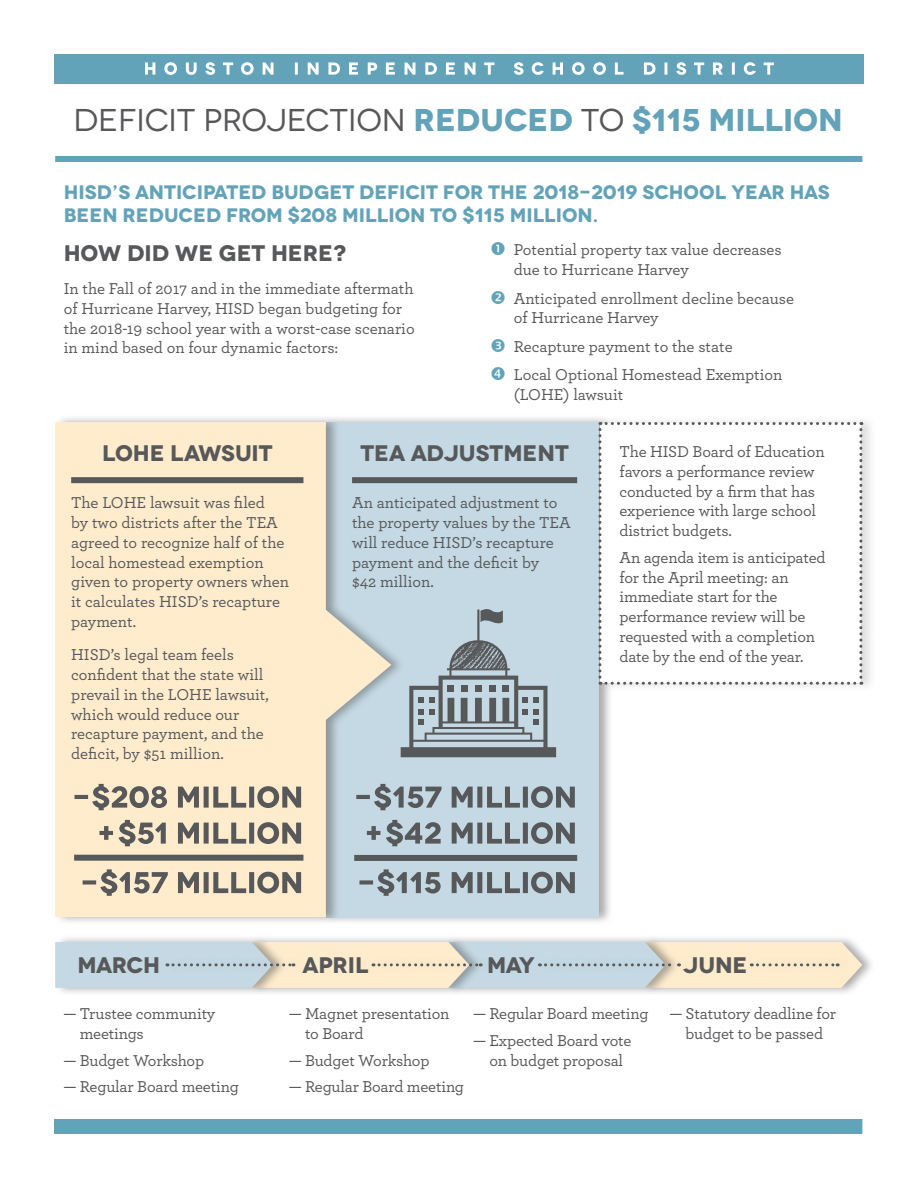
<style>
.page{position:relative;width:918px;height:1188px;background:#fff}
.page>*{position:absolute;margin:0;border:0;box-sizing:border-box;transform-origin:0 0}
.t1{font:31.5px "Novecentowide";letter-spacing:-.005em;color:#57585a}
.t2{font:700 22.5px "Novecentowide";color:#57585a}
.t3{font:700 19.5px/23.4px "Novecentowide";color:#63a3b9}
.t4{font:500 16.5px/19.8px "Archer";letter-spacing:-.01em;color:#57585a}
.s1{font-weight:700;color:#63a3b9}
</style>
<div class="page">
<div style="left:54px;top:54px;width:810px;height:30px;background:#63a3b9"></div>
<svg style="left:145px;top:62px;width:629px;height:13px"></svg>
<div style="left:55px;top:156px;width:807px;height:6px;background:#63a3b9"></div>
<div style="left:54px;top:1119px;width:808px;height:15px;background:#63a3b9"></div>
<div style="left:324px;top:414px;width:289px;height:511px;background:#57585a;opacity:.5"></div>
<div style="left:326px;top:422px;width:272px;height:495px;background:#c4d9e3"></div>
<svg style="left:405px;top:871px;width:170px;height:23px"></svg>
<svg style="left:405px;top:822px;width:170px;height:22px"></svg>
<svg style="left:407px;top:786px;width:168px;height:22px"></svg>
<div style="left:354px;top:855px;width:223px;height:6px;background:#57585a"></div>
<svg style="left:405px;top:609px;width:151px;height:148px"></svg>
<div style="left:352px;top:477px;width:225px;height:6px;background:#57585a"></div>
<div style="left:54px;top:414px;width:351px;height:511px;background:#57585a;opacity:.5"></div>
<svg style="left:55px;top:422px;width:336px;height:495px;background:#f1e5ce"></svg>
<svg style="left:83px;top:869px;width:218px;height:27px;background:#c1b5a2"></svg>
<svg style="left:99px;top:820px;width:202px;height:26px;background:#bdb2a0"></svg>
<svg style="left:75px;top:784px;width:226px;height:26px;background:#bbb09e"></svg>
<div style="left:74px;top:855px;width:229px;height:6px;background:#57585a"></div>
<div style="left:71px;top:477px;width:232px;height:6px;background:#57585a"></div>
<div style="left:598px;top:414px;width:279px;height:278px;background:#57585a;opacity:.2"></div>
<svg style="left:598px;top:422px;width:264px;height:263px"></svg>
<div style="left:643px;top:934px;width:234px;height:62px;background:#57585a;opacity:.5"></div>
<div style="left:447px;top:934px;width:233px;height:62px;background:#57585a;opacity:.5"></div>
<div style="left:250px;top:934px;width:234px;height:62px;background:#57585a;opacity:.5"></div>
<div style="left:54px;top:934px;width:233px;height:62px;background:#57585a;opacity:.5"></div>
<svg style="left:55px;top:942px;width:807px;height:46px;background:#dcddd4"></svg>
<p class="t1" style="left:74px;top:101px;width:771px">DEFICIT PROJECTION <span class="s1">REDUCED</span> TO <span class="s1">$115 MILLION</span></p>
<p class="t3" style="left:64px;top:180px;width:768px">HISD’S ANTICIPATED BUDGET DEFICIT FOR THE 2018-2019 SCHOOL YEAR HAS<br>BEEN REDUCED FROM $208 MILLION TO $115 MILLION.</p>
<p class="t2" style="left:64px;top:239px;width:284px">HOW DID WE GET HERE?</p>
<p class="t4" style="left:64px;top:278px;width:353px">In the Fall of 2017 and in the immediate aftermath of Hurricane Harvey, HISD began budgeting for the 2018-19 school year with a worst-case scenario in mind based on four dynamic factors:</p>
<p class="t4" style="left:514px;top:239px;width:270px">Potential property tax value decreases due to Hurricane Harvey</p>
<p class="t4" style="left:514px;top:287px;width:282px">Anticipated enrollment decline because of Hurricane Harvey</p>
<p class="t4" style="left:514px;top:335px;width:220px">Recapture payment to the state</p>
<p class="t4" style="left:514px;top:364px;width:270px">Local Optional Homestead Exemption (LOHE) lawsuit</p>
<p class="t2" style="left:102px;top:439px;width:172px">LOHE LAWSUIT</p>
<p class="t4" style="left:71px;top:492px;width:219px">The LOHE lawsuit was filed<br>by two districts after the TEA agreed to recognize half of the local homestead exemption given to property owners when it calculates HISD’s recapture payment.</p>
<p class="t4" style="left:71px;top:644px;width:199px">HISD’s legal team feels confident that the state will prevail in the LOHE lawsuit, which would reduce our recapture payment, and the deficit, by $51 million.</p>
<p class="t2" style="left:360px;top:439px;width:210px">TEA ADJUSTMENT</p>
<p class="t4" style="left:352px;top:492px;width:220px">An anticipated adjustment to the property values by the TEA will reduce HISD’s recapture payment and the deficit by<br>$42 million.</p>
<p class="t4" style="left:620px;top:441px;width:207px">The HISD Board of Education favors a performance review conducted by a firm that has experience with large school district budgets.</p>
<p class="t4" style="left:620px;top:547px;width:208px">An agenda item is anticipated for the April meeting: an immediate start for the performance review will be requested with a completion date by the end of the year.</p>
<p class="t2" style="left:77px;top:951px;width:84px">MARCH</p>
<p class="t4" style="left:80px;top:1003px;width:137px;text-indent:-16px">— Trustee community meetings</p>
<p class="t4" style="left:64px;top:1050px;width:142px">— Budget Workshop</p>
<p class="t4" style="left:64px;top:1076px;width:177px">— Regular Board meeting</p>
<p class="t2" style="left:303px;top:951px;width:67px">APRIL</p>
<p class="t4" style="left:305px;top:1003px;width:146px;text-indent:-16px">— Magnet presentation to Board</p>
<p class="t4" style="left:289px;top:1050px;width:142px">— Budget Workshop</p>
<p class="t4" style="left:289px;top:1076px;width:177px">— Regular Board meeting</p>
<p class="t2" style="left:487px;top:951px;width:50px">MAY</p>
<p class="t4" style="left:474px;top:1003px;width:177px">— Regular Board meeting</p>
<p class="t4" style="left:474px;top:1030px;width:160px;text-align:center">— Expected Board vote on budget proposal</p>
<p class="t2" style="left:683px;top:951px;width:66px">JUNE</p>
<p class="t4" style="left:670px;top:1003px;width:168px;text-align:center">— Statutory deadline for budget to be passed</p>
</div>
